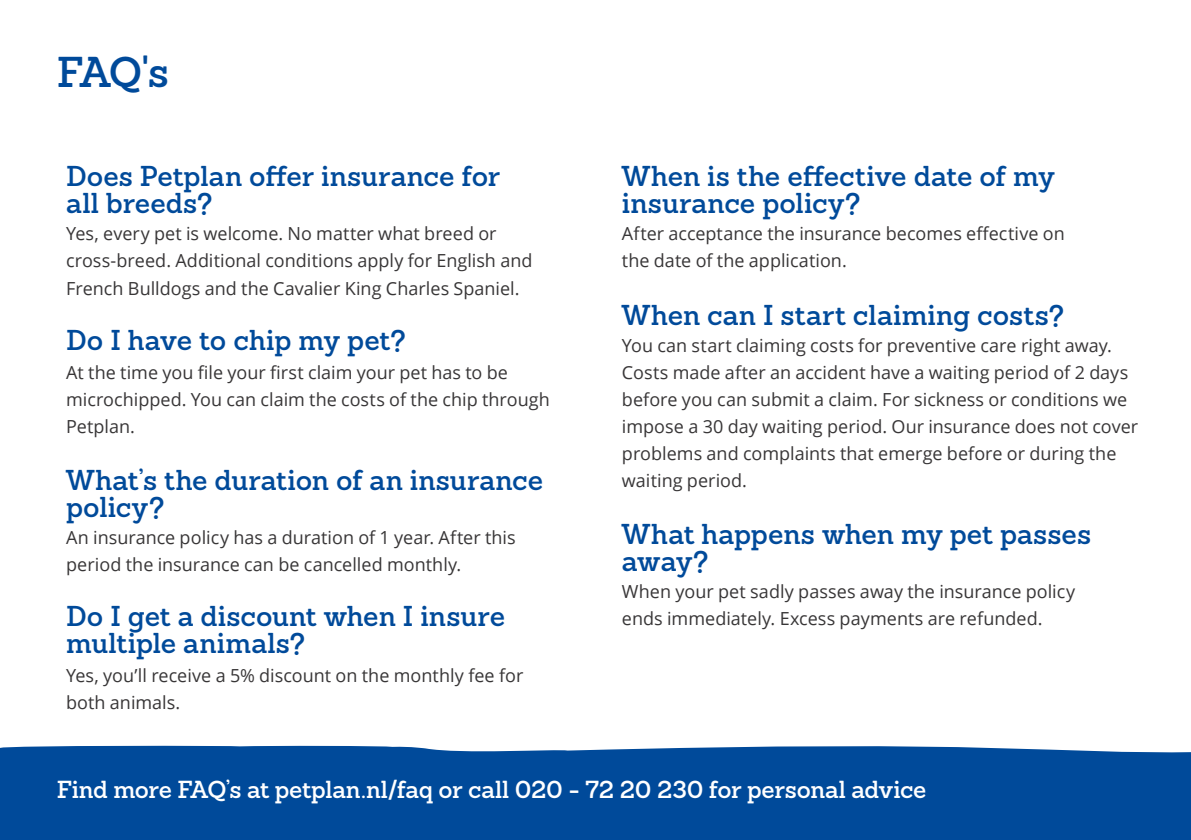
<style>
.page{position:relative;width:1191px;height:840px;background:#fff}
.page>*{position:absolute;margin:0;border:0;box-sizing:border-box;transform-origin:0 0}
.t1{font:600 42px "Sanchez";color:#004a9a}
.t2{font:600 28px/27px "Sanchez";color:#004a9a}
.t3{font:600 24px "Sanchez";letter-spacing:-.015em;color:#fff}
.t4{font:18px/27px "Open Sans";color:#383637}
</style>
<div class="page">
<div style="left:0;top:745px;width:1191px;height:94px;background:#004a9a"></div>
<h1 class="t1" style="left:57px;top:44px;width:114px">FAQ's</h1>
<h2 class="t2" style="left:66px;top:163px;width:435px">Does Petplan offer insurance for all breeds?</h2>
<p class="t4" style="left:66px;top:220px;width:468px">Yes, every pet is welcome. No matter what breed or cross-breed. Additional conditions apply for English and<br>French Bulldogs and the Cavalier King Charles Spaniel.</p>
<h2 class="t2" style="left:66px;top:326px;width:341px">Do I have to chip my pet?</h2>
<p class="t4" style="left:66px;top:358px;width:485px">At the time you file your first claim your pet has to be microchipped. You can claim the costs of the chip through<br>Petplan.</p>
<h2 class="t2" style="left:66px;top:466px;width:478px">What’s the duration of an insurance policy?</h2>
<p class="t4" style="left:66px;top:523px;width:451px">An insurance policy has a duration of 1 year. After this period the insurance can be cancelled monthly.</p>
<h2 class="t2" style="left:66px;top:602px;width:440px">Do I get a discount when I insure multiple animals?</h2>
<p class="t4" style="left:66px;top:661px;width:459px">Yes, you’ll receive a 5% discount on the monthly fee for both animals.</p>
<h2 class="t2" style="left:622px;top:163px;width:434px">When is the effective date of my insurance policy?</h2>
<p class="t4" style="left:622px;top:220px;width:444px">After acceptance the insurance becomes effective on the date of the application.</p>
<h2 class="t2" style="left:622px;top:301px;width:444px">When can I start claiming costs?</h2>
<p class="t4" style="left:622px;top:331px;width:518px">You can start claiming costs for preventive care right away.<br>Costs made after an accident have a waiting period of 2 days before you can submit a claim. For sickness or conditions we impose a 30 day waiting period. Our insurance does not cover problems and complaints that emerge before or during the waiting period.</p>
<h2 class="t2" style="left:622px;top:520px;width:470px">What happens when my pet passes away?</h2>
<p class="t4" style="left:622px;top:577px;width:455px">When your pet sadly passes away the insurance policy ends immediately. Excess payments are refunded.</p>
<h3 class="t3" style="left:57px;top:773px;width:871px">Find more FAQ’s at petplan.nl/faq or call 020 - 72 20 230 for personal advice</h3>
</div>
